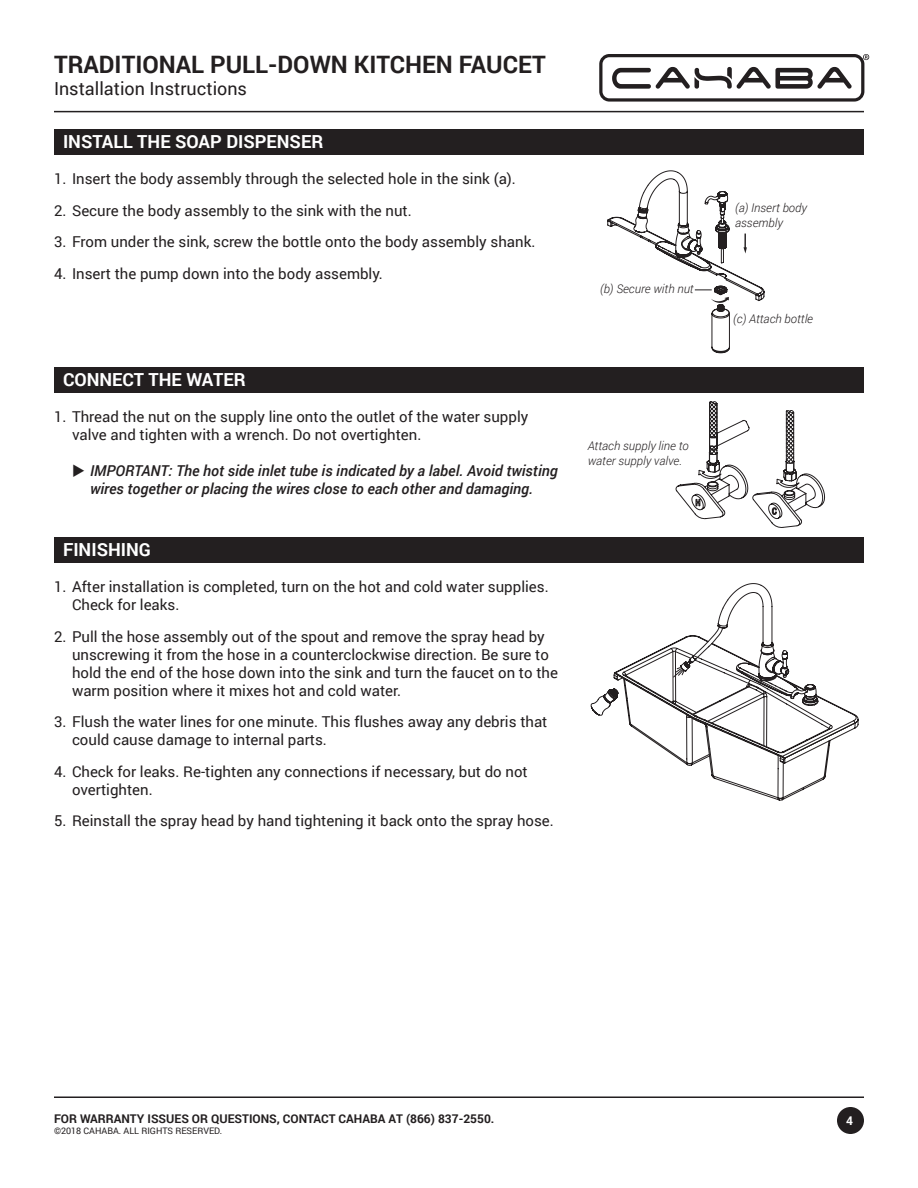
<style>
.page{position:relative;width:918px;height:1188px;background:#fff}
.page>*{position:absolute;margin:0;border:0;box-sizing:border-box;transform-origin:0 0}
.Product_Category{font:700 24px "Roboto";color:#231f20}
.Installation_Instruc{font:700 18px "Roboto";color:#fff}
.Document_Description{font:18px "Roboto";color:#231f20}
.t1{font:15px/18px "Roboto";color:#231f20}
.t2{font:italic 500 15px/18px "Roboto";color:#231f20}
.Illustration_Caption{font:italic 300 12px/14.4px "Roboto";color:#231f20}
.t3{font:700 12px "Roboto";color:#231f20}
.t4{font:700 12px "Roboto";color:#fff}
.t5{font:9px "Roboto";color:#231f20}
</style>
<div class="page">
<svg style="left:599px;top:54px;width:270px;height:48px"></svg>
<hr style="left:54px;top:111px;width:810px;height:1px;background:#231f20">
<hr style="left:54px;top:1096px;width:810px;height:2px;background:#231f20">
<div style="left:837px;top:1107px;width:27px;height:27px;background:#231f20;border-radius:50%"></div>
<div style="left:54px;top:130px;width:810px;height:25px;background:#231f20"></div>
<div style="left:54px;top:367px;width:810px;height:25px;background:#231f20"></div>
<div style="left:54px;top:537px;width:810px;height:26px;background:#231f20"></div>
<svg style="left:607px;top:170px;width:158px;height:183px"></svg>
<svg style="left:676px;top:401px;width:149px;height:127px"></svg>
<svg style="left:590px;top:583px;width:269px;height:218px"></svg>
<p class="Product_Category" style="left:54px;top:48px;width:493px">TRADITIONAL PULL-DOWN KITCHEN FAUCET</p>
<p class="Document_Description" style="left:54px;top:76px;width:195px">Installation Instructions</p>
<p class="Installation_Instruc" style="left:63px;top:129px;width:262px">INSTALL THE SOAP DISPENSER</p>
<p class="t1" style="left:54px;top:170px;width:463px">1. Insert the body assembly through the selected hole in the sink (a).</p>
<p class="t1" style="left:54px;top:201px;width:359px">2. Secure the body assembly to the sink with the nut.</p>
<p class="t1" style="left:54px;top:233px;width:483px">3. From under the sink, screw the bottle onto the body assembly shank.</p>
<p class="t1" style="left:54px;top:264px;width:330px">4. Insert the pump down into the body assembly.</p>
<p class="Illustration_Caption" style="left:600px;top:282px;width:95px">(b) Secure with nut</p>
<p class="Installation_Instruc" style="left:63px;top:367px;width:184px">CONNECT THE WATER</p>
<p class="t1" style="left:72px;top:407px;width:458px;text-indent:-18px">1. Thread the nut on the supply line onto the outlet of the water supply valve and tighten with a wrench. Do not overtighten.</p>
<p class="t2" style="left:90px;top:461px;width:469px">IMPORTANT: The hot side inlet tube is indicated by a label. Avoid twisting wires together or placing the wires close to each other and damaging.</p>
<p class="Installation_Instruc" style="left:63px;top:537px;width:89px">FINISHING</p>
<p class="t1" style="left:72px;top:577px;width:478px;text-indent:-18px">1. After installation is completed, turn on the hot and cold water supplies.<br>Check for leaks.</p>
<p class="t1" style="left:72px;top:627px;width:488px;text-indent:-18px">2. Pull the hose assembly out of the spout and remove the spray head by unscrewing it from the hose in a counterclockwise direction. Be sure to hold the end of the hose down into the sink and turn the faucet on to the warm position where it mixes hot and cold water.</p>
<p class="t1" style="left:72px;top:712px;width:477px;text-indent:-18px">3. Flush the water lines for one minute. This flushes away any debris that could cause damage to internal parts.</p>
<p class="t1" style="left:72px;top:762px;width:457px;text-indent:-18px">4. Check for leaks. Re-tighten any connections if necessary, but do not overtighten.</p>
<p class="t1" style="left:54px;top:811px;width:501px">5. Reinstall the spray head by hand tightening it back onto the spray hose.</p>
<p class="Illustration_Caption" style="left:588px;top:438px;width:103px">Attach supply line to water supply valve.</p>
<p class="Illustration_Caption" style="left:735px;top:200px;width:73px">(a) Insert body assembly</p>
<p class="Illustration_Caption" style="left:733px;top:311px;width:81px">(c) Attach bottle</p>
<p class="t3" style="left:54px;top:1110px;width:442px">FOR WARRANTY ISSUES OR QUESTIONS, CONTACT CAHABA AT (866) 837-2550.</p>
<p class="t5" style="left:54px;top:1124px;width:170px">©2018 CAHABA. ALL RIGHTS RESERVED.</p>
<p class="t4" style="left:846px;top:1113px;width:8px">4</p>
</div>
